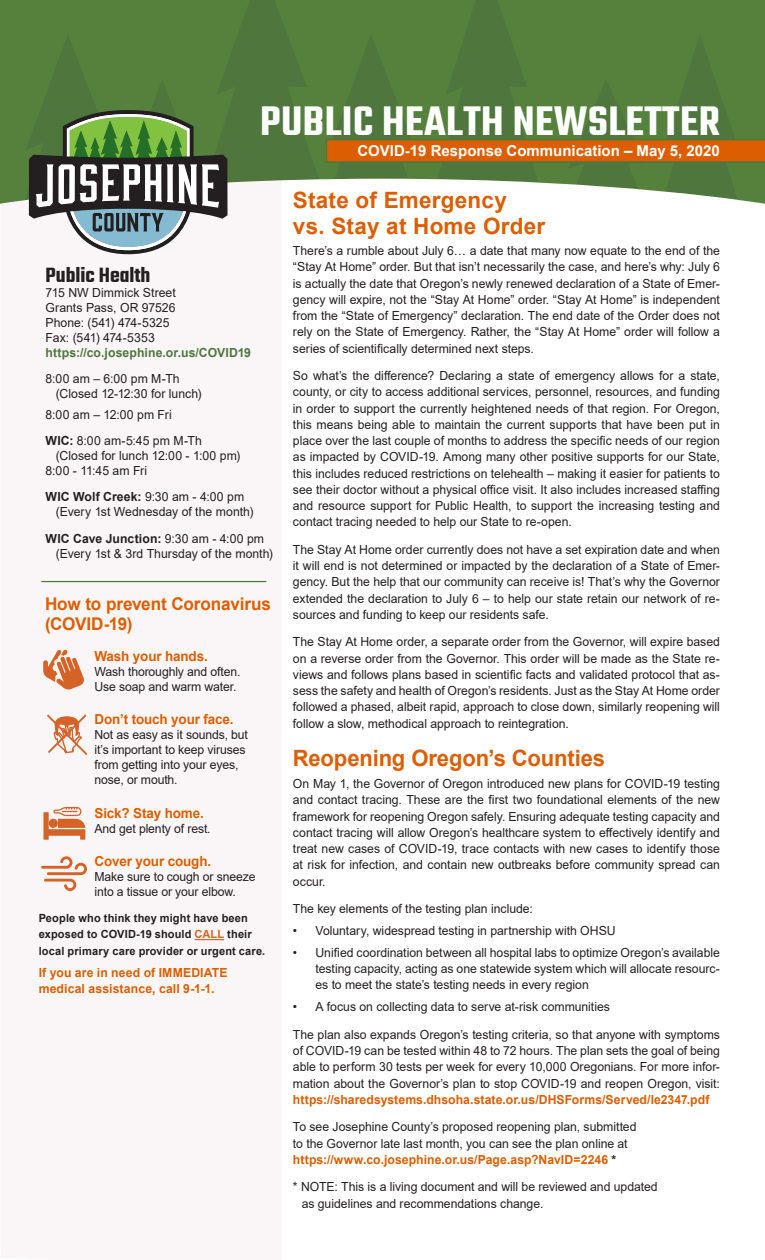
<style>
.page{position:relative;width:765px;height:1260px;background:#fff}
.page>*{position:absolute;margin:0;border:0;box-sizing:border-box;transform-origin:0 0}
.t1{font:600 45px "Teko";letter-spacing:.01em;color:#fff}
.t2{font:700 22.5px/26.2px "Arial";letter-spacing:.01em;color:#dc5e00}
.t3{font:700 22.5px "Arial";letter-spacing:-.01em;color:#dc5e00}
.t4{font:600 22.5px "Teko";color:#231f20}
.t5{font:700 17.5px/20px "Arial";letter-spacing:-.005em;color:#dc5e00}
.t6{font:700 15px "Arial";color:#fff}
.t7{font:700 13.75px "Arial";letter-spacing:-.01em;color:#dc5e00}
.t8{font:12.5px/16.2px "Arial";letter-spacing:-.005em;color:#231f20}
.t9{font:700 12.5px/16.2px "Arial";letter-spacing:.01em;color:#dc5e00}
.t10{font:700 12.5px "Arial";letter-spacing:.01em;color:#4e763d}
.t11{font:700 11.25px/16.2px "Arial";letter-spacing:.01em;color:#231f20}
.s1{font-weight:700}
.s2{color:#d56227}
.s3{font-weight:700;color:#dc5e00}
</style>
<div class="page">
<svg style="left:0;top:0;width:765px;height:206px;background:#62894e"></svg>
<svg style="left:29px;top:110px;width:199px;height:144px"></svg>
<svg style="left:195px;top:939px;width:29px;height:1px"></svg>
<svg style="left:43px;top:649px;width:41px;height:41px"></svg>
<svg style="left:46px;top:714px;width:42px;height:42px"></svg>
<svg style="left:41px;top:856px;width:46px;height:35px"></svg>
<svg style="left:43px;top:806px;width:43px;height:34px"></svg>
<hr style="left:41px;top:581px;width:225px;height:1px;background:#4e763d">
<svg style="left:326px;top:139px;width:439px;height:24px;background:#c96107"></svg>
<h1 class="t1" style="left:260px;top:94px;width:461px">PUBLIC HEALTH NEWSLETTER</h1>
<p class="t6" style="left:357px;top:140px;width:364px">COVID-19 Response Communication – May 5, 2020</p>
<h2 class="t4" style="left:46px;top:261px;width:106px">Public Health</h2>
<p class="t8" style="left:46px;top:285px;width:132px;line-height:15px">715 NW Dimmick Street<br>Grants Pass, OR 97526<br>Phone: (541) 474-5325<br>Fax: (541) 474-5353</p>
<p class="t10" style="left:46px;top:344px;width:207px">https://co.josephine.or.us/COVID19</p>
<p class="t8" style="left:56px;top:371px;width:147px;line-height:15px;text-indent:-10px">8:00 am – 6:00 pm M-Th (Closed 12-12:30 for lunch)</p>
<p class="t8" style="left:46px;top:401px;width:158px;line-height:26.2px">8:00 am – 12:00 pm Fri<br><span class="s1">WIC:</span> 8:00 am-5:45 pm M-Th</p>
<p class="t8" style="left:46px;top:448px;width:196px;line-height:15px;text-indent:10px">(Closed for lunch 12:00 - 1:00 pm)<br>8:00 - 11:45 am Fri</p>
<p class="t8" style="left:56px;top:490px;width:199px;line-height:15px;text-indent:-10px"><span class="s1">WIC Wolf Creek:</span> 9:30 am - 4:00 pm (Every 1st Wednesday of the month)</p>
<p class="t8" style="left:56px;top:531px;width:219px;line-height:15px;text-indent:-10px"><span class="s1">WIC Cave Junction:</span> 9:30 am - 4:00 pm (Every 1st &amp; 3rd Thursday of the month)</p>
<h3 class="t5" style="left:45px;top:594px;width:228px">How to prevent Coronavirus (COVID-19)</h3>
<p class="t7" style="left:94px;top:647px;width:115px">Wash your hands.</p>
<p class="t8" style="left:94px;top:664px;width:147px;line-height:15px">Wash thoroughly and often.<br>Use soap and warm water.</p>
<p class="t7" style="left:94px;top:710px;width:141px">Don’t touch your face.</p>
<p class="t8" style="left:94px;top:727px;width:155px;line-height:15px">Not as easy as it sounds, but it’s important to keep viruses from getting into your eyes, nose, or mouth.</p>
<p class="t7" style="left:94px;top:803px;width:111px">Sick? Stay home.</p>
<p class="t8" style="left:94px;top:820px;width:118px">And get plenty of rest.</p>
<p class="t7" style="left:94px;top:852px;width:118px">Cover your cough.</p>
<p class="t8" style="left:94px;top:869px;width:163px;line-height:15px">Make sure to cough or sneeze into a tissue or your elbow.</p>
<p class="t11" style="left:39px;top:910px;width:228px">People who think they might have been exposed to COVID-19 should <span class="s2">CALL</span> their local primary care provider or urgent care.</p>
<p class="t9" style="left:39px;top:964px;width:191px">If you are in need of IMMEDIATE medical assistance, call 9-1-1.</p>
<p class="t2" style="left:293px;top:187px;width:254px">State of Emergency<br>vs. Stay at Home Order</p>
<p class="t8" style="left:293px;top:242px;width:429px;text-align:justify">There’s a rumble about July 6… a date that many now equate to the end of the “Stay At Home” order. But that isn’t necessarily the case, and here’s why: July 6 is actually the date that Oregon’s newly renewed declaration of a State of Emer&shy;gency will expire, not the “Stay At Home” order. “Stay At Home” is independent from the “State of Emergency” declaration. The end date of the Order does not rely on the State of Emergency. Rather, the “Stay At Home” order will follow a series of scientifically determined next steps.</p>
<p class="t8" style="left:293px;top:367px;width:429px;text-align:justify">So what’s the difference? Declaring a state of emergency allows for a state, county, or city to access additional services, personnel, resources, and funding in order to support the currently heightened needs of that region. For Oregon, this means being able to maintain the current supports that have been put in place over the last couple of months to address the specific needs of our region as impacted by COVID-19. Among many other positive supports for our State, this includes reduced restrictions on telehealth – making it easier for patients to see their doctor without a physical office visit. It also includes increased staffing and resource support for Public Health, to support the increasing testing and contact tracing needed to help our State to re-open.</p>
<p class="t8" style="left:293px;top:541px;width:429px;text-align:justify">The Stay At Home order currently does not have a set expiration date and when it will end is not determined or impacted by the declaration of a State of Emer&shy;gency. But the help that our community can receive is! That’s why the Governor extended the declaration to July 6 – to help our state retain our network of re&shy;sources and funding to keep our residents safe.</p>
<p class="t8" style="left:293px;top:634px;width:429px;text-align:justify">The Stay At Home order, a separate order from the Governor, will expire based on a reverse order from the Governor. This order will be made as the State re&shy;views and follows plans based in scientific facts and validated protocol that as&shy;sess the safety and health of Oregon’s residents. Just as the Stay At Home order followed a phased, albeit rapid, approach to close down, similarly reopening will follow a slow, methodical approach to reintegration.</p>
<p class="t3" style="left:293px;top:743px;width:314px">Reopening Oregon’s Counties</p>
<p class="t8" style="left:293px;top:776px;width:429px;text-align:justify">On May 1, the Governor of Oregon introduced new plans for COVID-19 testing and contact tracing. These are the first two foundational elements of the new framework for reopening Oregon safely. Ensuring adequate testing capacity and contact tracing will allow Oregon’s healthcare system to effectively identify and treat new cases of COVID-19, trace contacts with new cases to identify those at risk for infection, and contain new outbreaks before community spread can occur.</p>
<p class="t8" style="left:293px;top:901px;width:241px">The key elements of the testing plan include:</p>
<p class="t8" style="left:293px;top:922px;width:324px">• Voluntary, widespread testing in partnership with OHSU</p>
<p class="t8" style="left:315px;top:944px;width:406px;text-align:justify;text-indent:-22px">• Unified coordination between all hospital labs to optimize Oregon’s available testing capacity, acting as one statewide system which will allocate resourc&shy;es to meet the state’s testing needs in every region</p>
<p class="t8" style="left:293px;top:999px;width:319px">• A focus on collecting data to serve at-risk communities</p>
<p class="t8" style="left:293px;top:1026px;width:429px;text-align:justify">The plan also expands Oregon’s testing criteria, so that anyone with symptoms of COVID-19 can be tested within 48 to 72 hours. The plan sets the goal of being able to perform 30 tests per week for every 10,000 Oregonians. For more infor&shy;mation about the Governor’s plan to stop COVID-19 and reopen Oregon, visit: <span class="s3">https://sharedsystems.dhsoha.state.or.us/DHSForms/Served/le2347.pdf</span></p>
<p class="t8" style="left:293px;top:1119px;width:345px">To see Josephine County’s proposed reopening plan, submitted to the Governor late last month, you can see the plan online at <span class="s3">https://www.co.josephine.or.us/Page.asp?NavID=2246</span> <span class="s1">*</span></p>
<p class="t8" style="left:302px;top:1179px;width:358px;text-indent:-9px">* NOTE: This is a living document and will be reviewed and updated as guidelines and recommendations change.</p>
</div>
